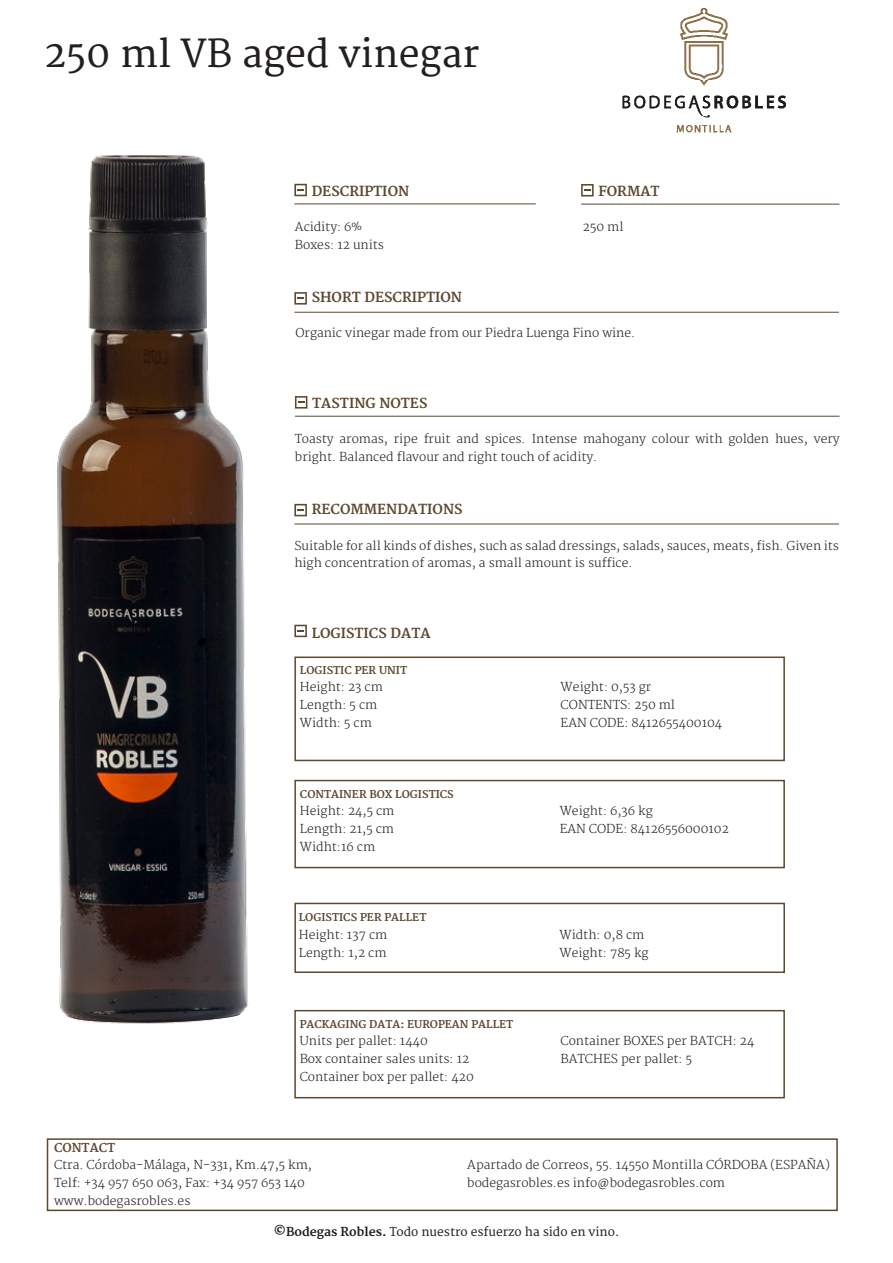
<style>
.page{position:relative;width:893px;height:1263px;background:#fff}
.page>*{position:absolute;margin:0;border:0;box-sizing:border-box;transform-origin:0 0}
.t1{font:37.5px "Merriweather";color:#231f20}
.t2{font:700 13.5px "Merriweather";color:#5d482f}
.t3{font:300 12px/17.7px "Merriweather";color:#231f20}
.t4{font:12px "Merriweather";color:#231f20}
.t5{font:700 12px "Merriweather";color:#5d482f}
.t6{font:700 10.5px "Merriweather";color:#5d482f}
.s1{font-weight:700}
</style>
<div class="page">
<div style="left:294px;top:903px;width:491px;height:70px;border:2px solid #5d482f"></div>
<img style="left:57px;top:155px;width:192px;height:869px">
<img style="left:622px;top:8px;width:164px;height:125px">
<svg style="left:294px;top:292px;width:13px;height:13px"></svg>
<hr style="left:294px;top:312px;width:545px;height:1px;background:#5d482f">
<svg style="left:295px;top:396px;width:12px;height:13px"></svg>
<hr style="left:295px;top:416px;width:544px;height:1px;background:#5d482f">
<svg style="left:294px;top:504px;width:13px;height:12px"></svg>
<hr style="left:294px;top:524px;width:545px;height:1px;background:#5d482f">
<svg style="left:294px;top:625px;width:13px;height:12px"></svg>
<div style="left:294px;top:656px;width:491px;height:105px;border:2px solid #5d482f"></div>
<div style="left:294px;top:780px;width:491px;height:88px;border:2px solid #5d482f"></div>
<div style="left:47px;top:1138px;width:791px;height:73px;border:2px solid #5d482f"></div>
<div style="left:294px;top:1010px;width:491px;height:88px;border:2px solid #5d482f"></div>
<svg style="left:294px;top:184px;width:13px;height:12px"></svg>
<hr style="left:294px;top:203px;width:242px;height:1px;background:#5d482f">
<svg style="left:581px;top:184px;width:13px;height:12px"></svg>
<hr style="left:581px;top:204px;width:258px;height:1px;background:#5d482f">
<p class="t1" style="left:44px;top:32px;width:437px">250 ml VB aged vinegar</p>
<p class="t2" style="left:312px;top:183px;width:99px">DESCRIPTION</p>
<p class="t2" style="left:598px;top:183px;width:63px">FORMAT</p>
<p class="t3" style="left:295px;top:218px;width:69px">Acidity: 6%</p>
<p class="t3" style="left:295px;top:236px;width:91px">Boxes: 12 units</p>
<p class="t3" style="left:583px;top:218px;width:42px">250 ml</p>
<p class="t2" style="left:312px;top:289px;width:152px">SHORT DESCRIPTION</p>
<p class="t3" style="left:295px;top:325px;width:341px">Organic vinegar made from our Piedra Luenga Fino wine.</p>
<p class="t2" style="left:312px;top:395px;width:117px">TASTING NOTES</p>
<p class="t3" style="left:295px;top:431px;width:546px">Toasty aromas, ripe fruit and spices. Intense mahogany colour with golden hues, very bright. Balanced flavour and right touch of acidity.</p>
<p class="t2" style="left:312px;top:502px;width:152px">RECOMMENDATIONS</p>
<p class="t3" style="left:294px;top:537px;width:546px">Suitable for all kinds of dishes, such as salad dressings, salads, sauces, meats, fish. Given its high concentration of aromas, a small amount is suffice.</p>
<p class="t2" style="left:312px;top:625px;width:120px">LOGISTICS DATA</p>
<p class="t6" style="left:300px;top:664px;width:109px">LOGISTIC PER UNIT</p>
<p class="t3" style="left:300px;top:679px;width:84px">Height: 23 cm</p>
<p class="t3" style="left:300px;top:696px;width:79px">Length: 5 cm</p>
<p class="t3" style="left:300px;top:714px;width:73px">Width: 5 cm</p>
<p class="t6" style="left:300px;top:788px;width:155px">CONTAINER BOX LOGISTICS</p>
<p class="t3" style="left:300px;top:802px;width:96px">Height: 24,5 cm</p>
<p class="t3" style="left:300px;top:820px;width:96px">Length: 21,5 cm</p>
<p class="t3" style="left:300px;top:838px;width:77px">Widht:16 cm</p>
<p class="t6" style="left:299px;top:911px;width:129px">LOGISTICS PER PALLET</p>
<p class="t3" style="left:299px;top:926px;width:90px">Height: 137 cm</p>
<p class="t3" style="left:299px;top:944px;width:89px">Length: 1,2 cm</p>
<p class="t6" style="left:300px;top:1018px;width:215px">PACKAGING DATA: EUROPEAN PALLET</p>
<p class="t3" style="left:300px;top:1033px;width:130px">Units per pallet: 1440</p>
<p class="t3" style="left:300px;top:1050px;width:171px">Box container sales units: 12</p>
<p class="t3" style="left:300px;top:1068px;width:176px">Container box per pallet: 420</p>
<p class="t3" style="left:561px;top:679px;width:92px">Weight: 0,53 gr</p>
<p class="t3" style="left:561px;top:696px;width:116px">CONTENTS: 250 ml</p>
<p class="t3" style="left:561px;top:714px;width:163px">EAN CODE: 8412655400104</p>
<p class="t3" style="left:560px;top:802px;width:95px">Weight: 6,36 kg</p>
<p class="t3" style="left:560px;top:820px;width:171px">EAN CODE: 84126556000102</p>
<p class="t3" style="left:560px;top:926px;width:86px">Width: 0,8 cm</p>
<p class="t3" style="left:560px;top:944px;width:90px">Weight: 785 kg</p>
<p class="t3" style="left:560px;top:1033px;width:195px">Container BOXES per BATCH: 24</p>
<p class="t3" style="left:560px;top:1050px;width:133px">BATCHES per pallet: 5</p>
<p class="t5" style="left:54px;top:1140px;width:63px">CONTACT</p>
<p class="t3" style="left:54px;top:1156px;width:259px">Ctra. Córdoba-Málaga, N-331, Km.47,5 km,</p>
<p class="t3" style="left:467px;top:1156px;width:364px">Apartado de Correos, 55. 14550 Montilla CÓRDOBA (ESPAÑA)</p>
<p class="t3" style="left:54px;top:1174px;width:252px">Telf: +34 957 650 063, Fax: +34 957 653 140</p>
<p class="t3" style="left:467px;top:1174px;width:259px">bodegasrobles.es info@bodegasrobles.com</p>
<p class="t3" style="left:54px;top:1192px;width:138px">www.bodegasrobles.es</p>
<p class="t4" style="left:274px;top:1225px;width:347px"><span class="s1">©Bodegas Robles.</span> Todo nuestro esfuerzo ha sido en vino.</p>
</div>
